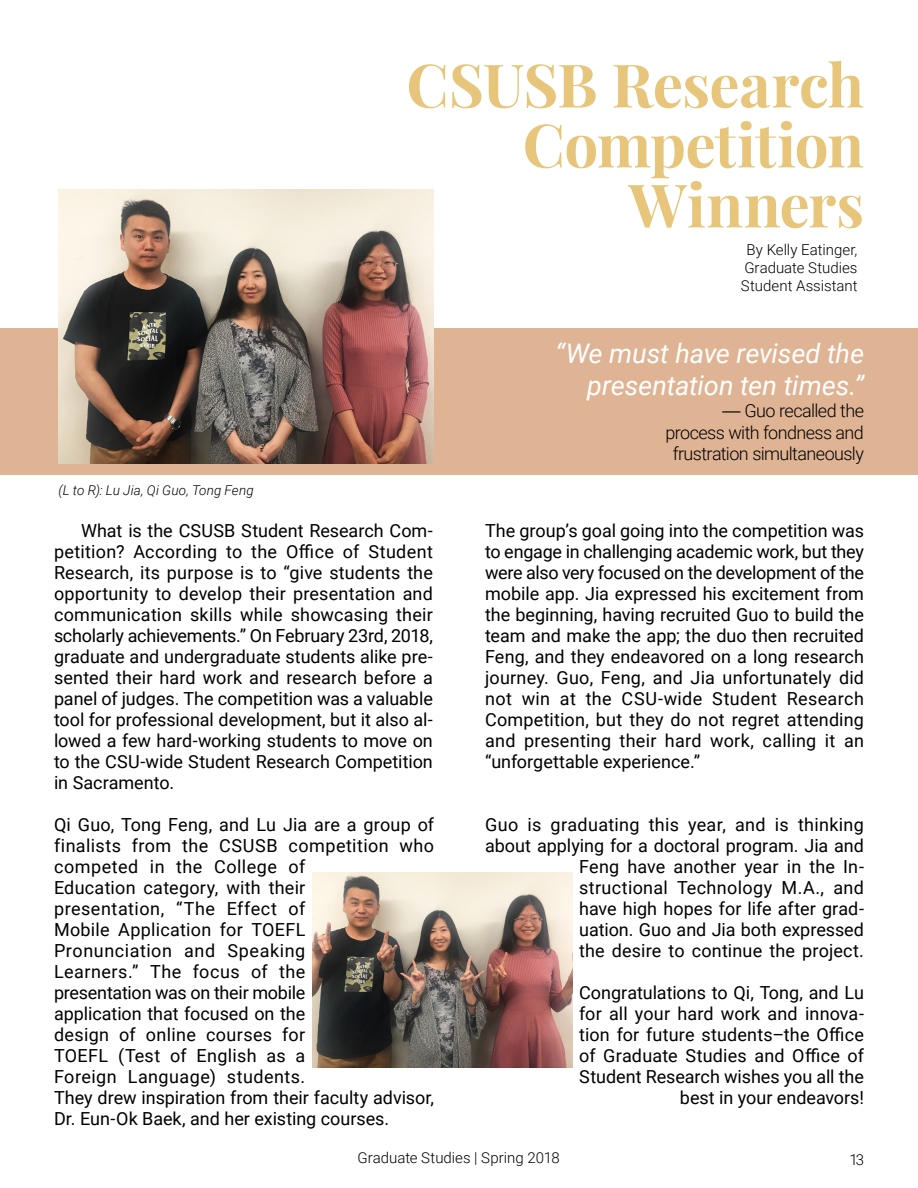
<style>
.page{position:relative;width:918px;height:1188px;background:#fff}
.page>*{position:absolute;margin:0;border:0;box-sizing:border-box;transform-origin:0 0}
.t1{font:700 60px/60px "Playfair Display";letter-spacing:-.01em;color:#e7c67b;text-align:right}
.t2{font:italic 27px/32.4px "Roboto";letter-spacing:-.005em;color:#fff;text-align:right}
.t3{font:18px/21px "Roboto";letter-spacing:.005em;color:#000;text-align:justify}
.t4{font:300 18px/21.6px "Roboto";letter-spacing:-.035em;color:#000;text-align:right}
.t5{font:300 15px/18px "Roboto";color:#000;text-align:center}
.t6{font:italic 300 13.5px "Roboto";letter-spacing:.005em;color:#000}
.s1{font-family:"Century Gothic";font-weight:400;font-style:italic}
</style>
<div class="page">
<div style="left:0;top:328px;width:918px;height:147px;background:#dfb495"></div>
<img style="left:59px;top:189px;width:374px;height:274px">
<img style="left:312px;top:872px;width:260px;height:195px">
<h1 class="t1" style="left:406px;top:50px;width:459px">CSUSB Research<br>Competition<br>Winners</h1>
<p class="t5" style="left:741px;top:240px;width:118px">By Kelly Eatinger,<br>Graduate Studies<br>Student Assistant</p>
<p class="t6" style="left:59px;top:480px;width:197px">(L to R): Lu Jia, Qi Guo, Tong Feng</p>
<p class="t3" style="left:54px;top:519px;width:380px;text-indent:27px">What is the CSUSB Student Research Com&shy;petition? According to the Office of Student Research, its purpose is to “give students the opportunity to develop their presentation and communication skills while showcasing their scholarly achievements.” On February 23rd, 2018, graduate and undergraduate students alike pre&shy;sented their hard work and research before a panel of judges. The competition was a valuable tool for professional development, but it also al&shy;lowed a few hard-working students to move on to the CSU-wide Student Research Competition in Sacramento.</p>
<p class="t3" style="left:54px;top:814px;width:382px;text-align:left">Qi Guo, Tong Feng, and Lu Jia are a group of finalists from the CSUSB competition who competed in the College of<br>Education category, with their<br>presentation, “The Effect of<br>Mobile Application for TOEFL<br>Pronunciation and Speaking<br>Learners.” The focus of the<br>presentation was on their mobile<br>application that focused on the<br>design of online courses for<br>TOEFL (Test of English as a<br>Foreign Language) students.<br>They drew inspiration from their faculty advisor, Dr. Eun-Ok Baek, and her existing courses.</p>
<h2 class="t2" style="left:555px;top:336px;width:310px">“We must have revised the presentation ten times.”</h2>
<p class="t4" style="left:665px;top:399px;width:200px"><span class="s1">—</span> Guo recalled the process with fondness and frustration simultaneously</p>
<p class="t3" style="left:485px;top:520px;width:380px">The group’s goal going into the competition was to engage in challenging academic work, but they were also very focused on the development of the mobile app. Jia expressed his excitement from the beginning, having recruited Guo to build the team and make the app; the duo then recruited Feng, and they endeavored on a long research journey. Guo, Feng, and Jia unfortunately did not win at the CSU-wide Student Research Competition, but they do not regret attending and presenting their hard work, calling it an “unforgettable experience.”</p>
<p class="t3" style="left:485px;top:814px;width:380px;text-align:right">Guo is graduating this year, and is thinking about applying for a doctoral program. Jia and Feng have another year in the In-<br>structional Technology M.A., and<br>have high hopes for life after grad-<br>uation. Guo and Jia both expressed<br>the desire to continue the project.</p>
<p class="t3" style="left:579px;top:982px;width:286px;text-align:right">Congratulations to Qi, Tong, and Lu for all your hard work and innova&shy;tion for future students–the Office of Graduate Studies and Office of<br>Student Research wishes you all the best in your endeavors!</p>
<p class="t5" style="left:357px;top:1148px;width:204px">Graduate Studies | Spring 2018</p>
<p class="t5" style="left:849px;top:1150px;width:16px">13</p>
</div>
